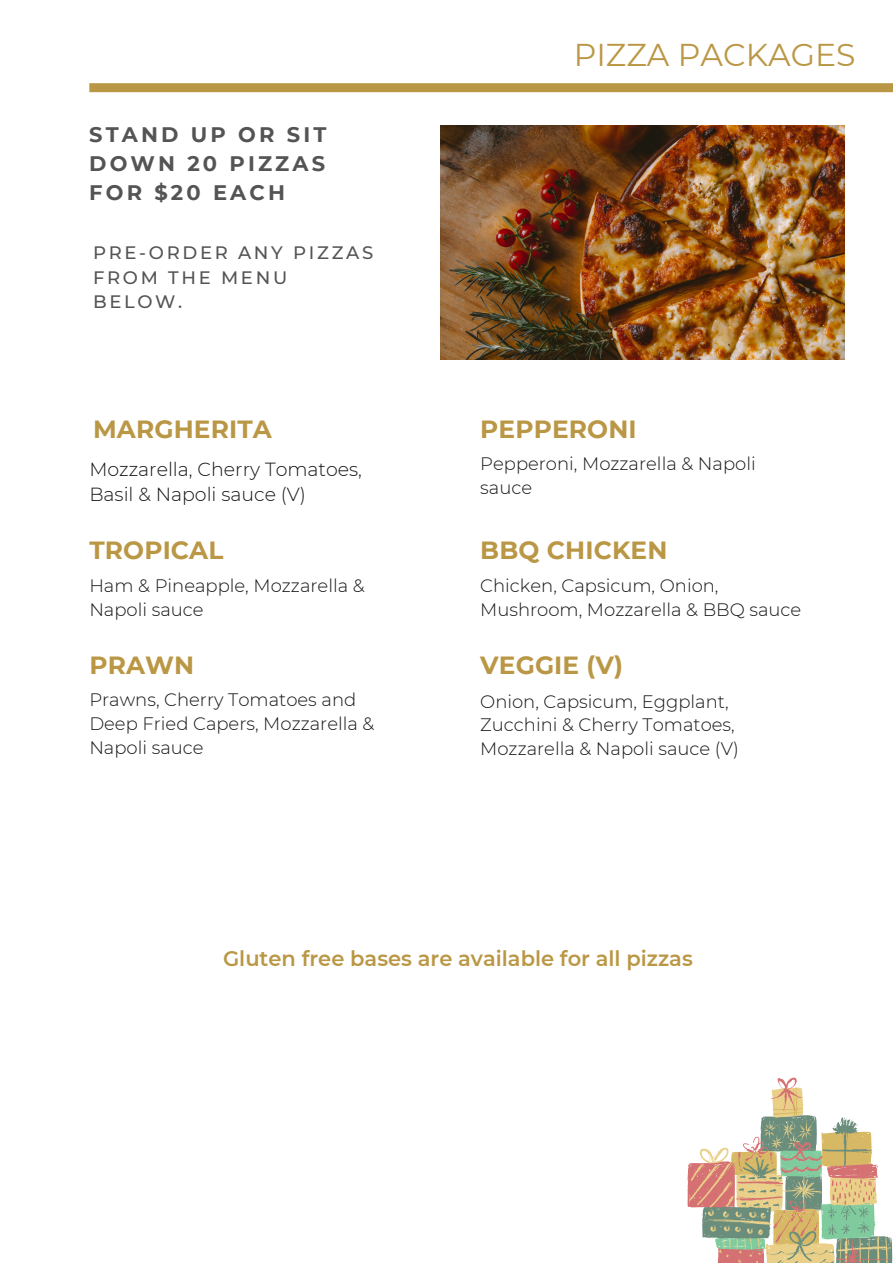
<style>
.page{position:relative;width:893px;height:1264px;background:#fff}
.page>*{position:absolute;margin:0;border:0;box-sizing:border-box;transform-origin:0 0}
.t1{font:31.5px "Montserrat";color:#ba9745}
.t2{font:700 24.75px "Montserrat";letter-spacing:.005em;color:#ba9745}
.t3{font:600 21px "Montserrat";color:#ba9745}
.t4{font:700 21px/29.2px "Montserrat";letter-spacing:.15em;color:#545454;text-align:justify}
.t5{font:300 18.9px/24.6px "Montserrat";color:#151515}
.t6{font:300 18px/23.5px "Montserrat";color:#151515}
.t7{font:500 18px/24.8px "Montserrat";letter-spacing:.15em;color:#545454}
</style>
<div class="page">
<svg style="left:89px;top:83px;width:803px;height:9px"></svg>
<img style="left:440px;top:125px;width:404px;height:234px">
<svg style="left:687px;top:1077px;width:205px;height:185px"></svg>
<p class="t4" style="left:89px;top:119px;width:238px">STAND UP OR SIT DOWN 20 PIZZAS FOR $20 EACH</p>
<p class="t7" style="left:93px;top:240px;width:282px">PRE-ORDER ANY PIZZAS<br>FROM THE MENU<br>BELOW.</p>
<h2 class="t2" style="left:93px;top:414px;width:180px">MARGHERITA</h2>
<p class="t5" style="left:89px;top:457px;width:274px">Mozzarella, Cherry Tomatoes,<br>Basil &amp; Napoli sauce (V)</p>
<h2 class="t2" style="left:89px;top:535px;width:136px">TROPICAL</h2>
<p class="t6" style="left:89px;top:573px;width:277px">Ham &amp; Pineapple, Mozzarella &amp;<br>Napoli sauce</p>
<h2 class="t2" style="left:89px;top:650px;width:106px">PRAWN</h2>
<p class="t6" style="left:89px;top:688px;width:286px">Prawns, Cherry Tomatoes and<br>Deep Fried Capers, Mozzarella &amp;<br>Napoli sauce</p>
<h1 class="t1" style="left:573px;top:36px;width:283px">PIZZA PACKAGES</h1>
<h2 class="t2" style="left:480px;top:414px;width:158px">PEPPERONI</h2>
<p class="t6" style="left:480px;top:452px;width:277px">Pepperoni, Mozzarella &amp; Napoli sauce</p>
<h2 class="t2" style="left:480px;top:535px;width:189px">BBQ CHICKEN</h2>
<p class="t6" style="left:480px;top:573px;width:322px">Chicken, Capsicum, Onion,<br>Mushroom, Mozzarella &amp; BBQ sauce</p>
<h2 class="t2" style="left:480px;top:650px;width:144px">VEGGIE (V)</h2>
<p class="t6" style="left:480px;top:689px;width:260px">Onion, Capsicum, Eggplant,<br>Zucchini &amp; Cherry Tomatoes,<br>Mozzarella &amp; Napoli sauce (V)</p>
<p class="t3" style="left:223px;top:945px;width:471px">Gluten free bases are available for all pizzas</p>
</div>
